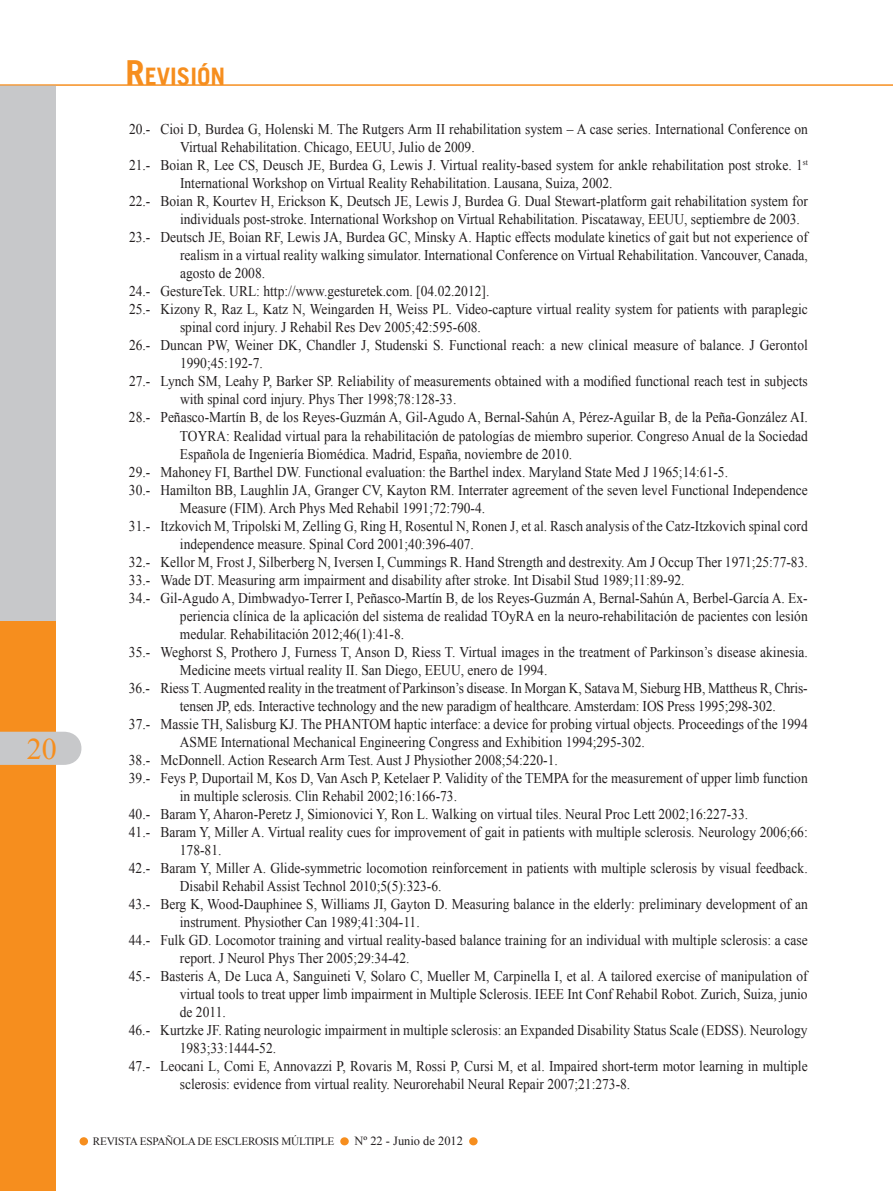
<style>
.page{position:relative;width:893px;height:1191px;background:#fff}
.page>*{position:absolute;margin:0;border:0;box-sizing:border-box;transform-origin:0 0}
.t1{font:30px "Times New Roman";color:#f68e1e}
.t2{font:700 24.15px "Trade Gothic";color:#f68e1e}
.t3{font:14.85px "Times New Roman";color:#231f20;scale:.91 1}
.t4{font:12.45px "Times New Roman";color:#231f20}
.t5{font:11.25px "Times New Roman";letter-spacing:-.02em;color:#231f20}
.s1{font-size:34.5px}
</style>
<div class="page">
<div style="left:0;top:85px;width:56px;height:536px;background:#c7c8ca"></div>
<div style="left:0;top:621px;width:56px;height:570px;background:#f68e1e"></div>
<svg style="left:0;top:731px;width:82px;height:34px;background:#cacaca"></svg>
<div style="left:80px;top:1137px;width:8px;height:8px;background:#f68e1e;border-radius:50%"></div>
<div style="left:340px;top:1137px;width:9px;height:8px;background:#f68e1e;border-radius:50%"></div>
<div style="left:469px;top:1137px;width:9px;height:8px;background:#f68e1e;border-radius:50%"></div>
<hr style="left:0;top:85px;width:893px;height:1px;background:#f68e1e">
<h1 class="t1" style="left:27px;top:728px;width:31px">20</h1>
<h2 class="t2" style="left:126px;top:61px;width:101px"><span class="s1">R</span>EVISIÓN</h2>
<p class="t3" style="left:129px;top:119px;width:747px">20.- Cioi D, Burdea G, Holenski M. The Rutgers Arm II rehabilitation system – A case series. International Conference on</p>
<p class="t3" style="left:180px;top:137px;width:325px">Virtual Rehabilitation. Chicago, EEUU, Julio de 2009.</p>
<p class="t3" style="left:129px;top:155px;width:747px">21.- Boian R, Lee CS, Deusch JE, Burdea G, Lewis J. Virtual reality-based system for ankle rehabilitation post stroke. 1<sup>st</sup></p>
<p class="t3" style="left:180px;top:173px;width:477px">International Workshop on Virtual Reality Rehabilitation. Lausana, Suiza, 2002.</p>
<p class="t3" style="left:129px;top:191px;width:747px">22.- Boian R, Kourtev H, Erickson K, Deutsch JE, Lewis J, Burdea G. Dual Stewart-platform gait rehabilitation system for</p>
<p class="t3" style="left:180px;top:209px;width:683px">individuals post-stroke. International Workshop on Virtual Rehabilitation. Piscataway, EEUU, septiembre de 2003.</p>
<p class="t3" style="left:129px;top:227px;width:747px">23.- Deutsch JE, Boian RF, Lewis JA, Burdea GC, Minsky A. Haptic effects modulate kinetics of gait but not experience of</p>
<p class="t3" style="left:180px;top:245px;width:691px">realism in a virtual reality walking simulator. International Conference on Virtual Rehabilitation. Vancouver, Canada,</p>
<p class="t3" style="left:180px;top:263px;width:95px">agosto de 2008.</p>
<p class="t3" style="left:129px;top:281px;width:398px">24.- GestureTek. URL: http://www.gesturetek.com. [04.02.2012].</p>
<p class="t3" style="left:129px;top:299px;width:748px">25.- Kizony R, Raz L, Katz N, Weingarden H, Weiss PL. Video-capture virtual reality system for patients with paraplegic</p>
<p class="t3" style="left:180px;top:317px;width:332px">spinal cord injury. J Rehabil Res Dev 2005;42:595-608.</p>
<p class="t3" style="left:129px;top:335px;width:747px">26.- Duncan PW, Weiner DK, Chandler J, Studenski S. Functional reach: a new clinical measure of balance. J Gerontol</p>
<p class="t3" style="left:180px;top:353px;width:93px">1990;45:192-7.</p>
<p class="t3" style="left:129px;top:371px;width:747px">27.- Lynch SM, Leahy P, Barker SP. Reliability of measurements obtained with a modified functional reach test in subjects</p>
<p class="t3" style="left:180px;top:389px;width:305px">with spinal cord injury. Phys Ther 1998;78:128-33.</p>
<p class="t3" style="left:129px;top:407px;width:747px">28.- Peñasco-Martín B, de los Reyes-Guzmán A, Gil-Agudo A, Bernal-Sahún A, Pérez-Aguilar B, de la Peña-González AI.</p>
<p class="t3" style="left:180px;top:425px;width:691px">TOYRA: Realidad virtual para la rehabilitación de patologías de miembro superior. Congreso Anual de la Sociedad</p>
<p class="t3" style="left:180px;top:443px;width:432px">Española de Ingeniería Biomédica. Madrid, España, noviembre de 2010.</p>
<p class="t3" style="left:129px;top:461px;width:660px">29.- Mahoney FI, Barthel DW. Functional evaluation: the Barthel index. Maryland State Med J 1965;14:61-5.</p>
<p class="t3" style="left:129px;top:479px;width:747px">30.- Hamilton BB, Laughlin JA, Granger CV, Kayton RM. Interrater agreement of the seven level Functional Independence</p>
<p class="t3" style="left:180px;top:497px;width:337px">Measure (FIM). Arch Phys Med Rehabil 1991;72:790-4.</p>
<p class="t3" style="left:129px;top:515px;width:747px">31.- Itzkovich M, Tripolski M, Zelling G, Ring H, Rosentul N, Ronen J, et al. Rasch analysis of the Catz-Itzkovich spinal cord</p>
<p class="t3" style="left:180px;top:533px;width:325px">independence measure. Spinal Cord 2001;40:396-407.</p>
<p class="t3" style="left:129px;top:551px;width:747px">32.- Kellor M, Frost J, Silberberg N, Iversen I, Cummings R. Hand Strength and destrexity. Am J Occup Ther 1971;25:77-83.</p>
<p class="t3" style="left:129px;top:569px;width:612px">33.- Wade DT. Measuring arm impairment and disability after stroke. Int Disabil Stud 1989;11:89-92.</p>
<p class="t3" style="left:129px;top:587px;width:747px">34.- Gil-Agudo A, Dimbwadyo-Terrer I, Peñasco-Martín B, de los Reyes-Guzmán A, Bernal-Sahún A, Berbel-García A. Ex-</p>
<p class="t3" style="left:180px;top:605px;width:691px">periencia clínica de la aplicación del sistema de realidad TOyRA en la neuro-rehabilitación de pacientes con lesión</p>
<p class="t3" style="left:180px;top:623px;width:248px">medular. Rehabilitación 2012;46(1):41-8.</p>
<p class="t3" style="left:129px;top:641px;width:747px">35.- Weghorst S, Prothero J, Furness T, Anson D, Riess T. Virtual images in the treatment of Parkinson’s disease akinesia.</p>
<p class="t3" style="left:180px;top:659px;width:405px">Medicine meets virtual reality II. San Diego, EEUU, enero de 1994.</p>
<p class="t3" style="left:129px;top:677px;width:747px">36.- Riess T. Augmented reality in the treatment of Parkinson’s disease. In Morgan K, Satava M, Sieburg HB, Mattheus R, Chris-</p>
<p class="t3" style="left:180px;top:695px;width:656px">tensen JP, eds. Interactive technology and the new paradigm of healthcare. Amsterdam: IOS Press 1995;298-302.</p>
<p class="t3" style="left:129px;top:713px;width:747px">37.- Massie TH, Salisburg KJ. The PHANTOM haptic interface: a device for probing virtual objects. Proceedings of the 1994</p>
<p class="t3" style="left:180px;top:731px;width:512px">ASME International Mechanical Engineering Congress and Exhibition 1994;295-302.</p>
<p class="t3" style="left:129px;top:749px;width:473px">38.- McDonnell. Action Research Arm Test. Aust J Physiother 2008;54:220-1.</p>
<p class="t3" style="left:129px;top:767px;width:747px">39.- Feys P, Duportail M, Kos D, Van Asch P, Ketelaer P. Validity of the TEMPA for the measurement of upper limb function</p>
<p class="t3" style="left:180px;top:785px;width:306px">in multiple sclerosis. Clin Rehabil 2002;16:166-73.</p>
<p class="t3" style="left:129px;top:803px;width:682px">40.- Baram Y, Aharon-Peretz J, Simionovici Y, Ron L. Walking on virtual tiles. Neural Proc Lett 2002;16:227-33.</p>
<p class="t3" style="left:129px;top:821px;width:747px">41.- Baram Y, Miller A. Virtual reality cues for improvement of gait in patients with multiple sclerosis. Neurology 2006;66:</p>
<p class="t3" style="left:180px;top:839px;width:47px">178-81.</p>
<p class="t3" style="left:129px;top:857px;width:747px">42.- Baram Y, Miller A. Glide-symmetric locomotion reinforcement in patients with multiple sclerosis by visual feedback.</p>
<p class="t3" style="left:180px;top:875px;width:289px">Disabil Rehabil Assist Technol 2010;5(5):323-6.</p>
<p class="t3" style="left:129px;top:893px;width:747px">43.- Berg K, Wood-Dauphinee S, Williams JI, Gayton D. Measuring balance in the elderly: preliminary development of an</p>
<p class="t3" style="left:180px;top:911px;width:265px">instrument. Physiother Can 1989;41:304-11.</p>
<p class="t3" style="left:129px;top:929px;width:747px">44.- Fulk GD. Locomotor training and virtual reality-based balance training for an individual with multiple sclerosis: a case</p>
<p class="t3" style="left:180px;top:947px;width:254px">report. J Neurol Phys Ther 2005;29:34-42.</p>
<p class="t3" style="left:129px;top:965px;width:747px">45.- Basteris A, De Luca A, Sanguineti V, Solaro C, Mueller M, Carpinella I, et al. A tailored exercise of manipulation of</p>
<p class="t3" style="left:180px;top:983px;width:691px">virtual tools to treat upper limb impairment in Multiple Sclerosis. IEEE Int Conf Rehabil Robot. Zurich, Suiza, junio</p>
<p class="t3" style="left:180px;top:1001px;width:52px">de 2011.</p>
<p class="t3" style="left:129px;top:1019px;width:747px">46.- Kurtzke JF. Rating neurologic impairment in multiple sclerosis: an Expanded Disability Status Scale (EDSS). Neurology</p>
<p class="t3" style="left:180px;top:1037px;width:107px">1983;33:1444-52.</p>
<p class="t3" style="left:129px;top:1055px;width:747px">47.- Leocani L, Comi E, Annovazzi P, Rovaris M, Rossi P, Cursi M, et al. Impaired short-term motor learning in multiple</p>
<p class="t3" style="left:180px;top:1073px;width:497px">sclerosis: evidence from virtual reality. Neurorehabil Neural Repair 2007;21:273-8.</p>
<p class="t5" style="left:93px;top:1133px;width:243px">REVISTA ESPAÑOLA DE ESCLEROSIS MÚLTIPLE</p>
<p class="t4" style="left:354px;top:1132px;width:110px">Nº 22 - Junio de 2012</p>
</div>
